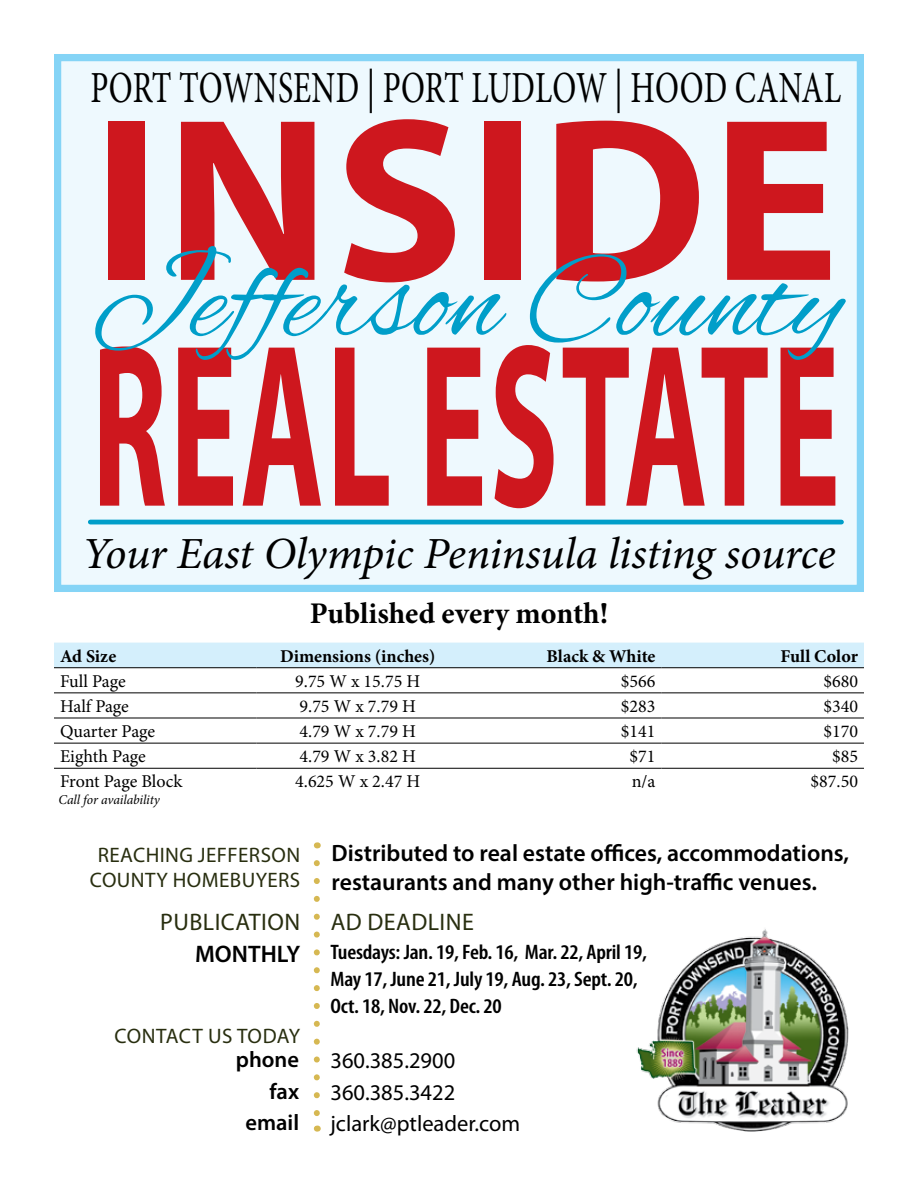
<style>
.page{position:relative;width:918px;height:1188px;background:#fff}
.page>*{position:absolute;margin:0;border:0;box-sizing:border-box;transform-origin:0 0}
.t1{font:700 234.45px/225.8px "Myriad Pro";letter-spacing:.02em;color:#ce171e}
.t2{font:123.6px "Alex Brush";color:#009ec9}
.t3{font:italic 44.55px "Minion Pro";letter-spacing:-.01em;color:#000}
.t4{font:44.4px "Minion Pro";color:#000;scale:.72 1}
.t5{font:700 30px "Minion Pro";color:#000}
.t6{font:24px "Myriad Pro";letter-spacing:.02em;color:#282e0f}
.t7{font:600 24px "Myriad Pro";color:#000}
.t8{font:600 23.7px/28.5px "Myriad Pro";color:#000}
.t9{font:22.5px/31.5px "Myriad Pro";color:#000}
.t10{font:600 22.5px/31.5px "Myriad Pro";color:#000;text-align:right}
.t11{font:600 condensed 21px/27px "Myriad Pro";letter-spacing:-.01em;color:#000;scale:1.08 1}
.t12{font:21px/25.2px "Myriad Pro";letter-spacing:.02em;color:#282e0f;text-align:center}
.t13{font:18px "Minion Pro";color:#000}
.t14{font:700 18px "Minion Pro";color:#000}
.t15{font:italic 13.5px "Minion Pro";letter-spacing:-.01em;color:#000}
</style>
<div class="page">
<div style="left:54px;top:54px;width:810px;height:538px;background:#eef9fe;border:7px solid #85d4f6"></div>
<hr style="left:90px;top:520px;width:751px;height:4px;background:#009ec9">
<div style="left:54px;top:643px;width:810px;height:24px;background:#d4effc"></div>
<hr style="left:54px;top:667px;width:202px;height:1px;background:#000">
<hr style="left:256px;top:667px;width:203px;height:1px;background:#000">
<hr style="left:459px;top:667px;width:203px;height:1px;background:#000">
<hr style="left:662px;top:667px;width:202px;height:1px;background:#000">
<hr style="left:54px;top:693px;width:202px;height:1px;background:#000">
<hr style="left:256px;top:693px;width:203px;height:1px;background:#000">
<hr style="left:459px;top:693px;width:203px;height:1px;background:#000">
<hr style="left:662px;top:693px;width:202px;height:1px;background:#000">
<hr style="left:54px;top:718px;width:202px;height:1px;background:#000">
<hr style="left:256px;top:718px;width:203px;height:1px;background:#000">
<hr style="left:459px;top:718px;width:203px;height:1px;background:#000">
<hr style="left:662px;top:718px;width:202px;height:1px;background:#000">
<hr style="left:54px;top:743px;width:202px;height:1px;background:#000">
<hr style="left:256px;top:743px;width:203px;height:1px;background:#000">
<hr style="left:459px;top:743px;width:203px;height:1px;background:#000">
<hr style="left:662px;top:743px;width:202px;height:1px;background:#000">
<hr style="left:54px;top:768px;width:202px;height:1px;background:#000">
<hr style="left:256px;top:768px;width:203px;height:1px;background:#000">
<hr style="left:459px;top:768px;width:203px;height:1px;background:#000">
<hr style="left:662px;top:768px;width:202px;height:1px;background:#000">
<img style="left:636px;top:929px;width:213px;height:203px">
<svg style="left:314px;top:863px;width:6px;height:253px"></svg>
<h3 class="t4" style="left:90px;top:58px;width:1044px">PORT TOWNSEND | PORT LUDLOW | HOOD CANAL</h3>
<h1 class="t1" style="left:92px;top:80px;width:750px">INSIDE<br>REAL ESTATE</h1>
<h2 class="t2" style="left:90px;top:233px;width:753px">Jefferson County</h2>
<h3 class="t3" style="left:82px;top:523px;width:755px">Your East Olympic Peninsula listing source</h3>
<h3 class="t5" style="left:310px;top:592px;width:300px">Published every month!</h3>
<p class="t14" style="left:60px;top:643px;width:58px">Ad Size</p>
<p class="t14" style="left:280px;top:643px;width:157px">Dimensions (inches)</p>
<p class="t14" style="left:547px;top:643px;width:110px">Black &amp; White</p>
<p class="t14" style="left:780px;top:643px;width:79px">Full Color</p>
<p class="t13" style="left:60px;top:669px;width:67px">Full Page</p>
<p class="t13" style="left:295px;top:669px;width:127px">9.75 W x 15.75 H</p>
<p class="t13" style="left:621px;top:669px;width:36px">$566</p>
<p class="t13" style="left:823px;top:669px;width:36px">$680</p>
<p class="t13" style="left:60px;top:694px;width:70px">Half Page</p>
<p class="t13" style="left:300px;top:694px;width:118px">9.75 W x 7.79 H</p>
<p class="t13" style="left:621px;top:694px;width:36px">$283</p>
<p class="t13" style="left:823px;top:694px;width:36px">$340</p>
<p class="t13" style="left:60px;top:719px;width:97px">Quarter Page</p>
<p class="t13" style="left:300px;top:719px;width:118px">4.79 W x 7.79 H</p>
<p class="t13" style="left:621px;top:719px;width:36px">$141</p>
<p class="t13" style="left:823px;top:719px;width:36px">$170</p>
<p class="t13" style="left:60px;top:744px;width:87px">Eighth Page</p>
<p class="t13" style="left:300px;top:744px;width:118px">4.79 W x 3.82 H</p>
<p class="t13" style="left:630px;top:744px;width:27px">$71</p>
<p class="t13" style="left:832px;top:744px;width:27px">$85</p>
<p class="t13" style="left:60px;top:770px;width:124px">Front Page Block</p>
<p class="t13" style="left:295px;top:770px;width:127px">4.625 W x 2.47 H</p>
<p class="t13" style="left:632px;top:770px;width:25px">n/a</p>
<p class="t13" style="left:811px;top:770px;width:49px">$87.50</p>
<p class="t15" style="left:58px;top:790px;width:103px">Call for availability</p>
<p class="t12" style="left:90px;top:842px;width:212px">REACHING JEFFERSON<br>COUNTY HOMEBUYERS</p>
<h3 class="t6" style="left:160px;top:907px;width:142px">PUBLICATION</h3>
<h3 class="t7" style="left:195px;top:938px;width:107px">MONTHLY</h3>
<p class="t12" style="left:114px;top:1023px;width:187px">CONTACT US TODAY</p>
<p class="t10" style="left:236px;top:1043px;width:65px">phone fax email</p>
<h3 class="t8" style="left:332px;top:839px;width:519px">Distributed to real estate offices, accommodations, restaurants and many other high-traffic venues.</h3>
<h3 class="t6" style="left:331px;top:907px;width:145px">AD DEADLINE</h3>
<p class="t11" style="left:331px;top:938px;width:295px">Tuesdays: Jan. 19, Feb. 16, Mar. 22, April 19,<br>May 17, June 21, July 19, Aug. 23, Sept. 20,<br>Oct. 18, Nov. 22, Dec. 20</p>
<p class="t9" style="left:331px;top:1045px;width:191px">360.385.2900<br>360.385.3422 jclark@ptleader.com</p>
</div>
